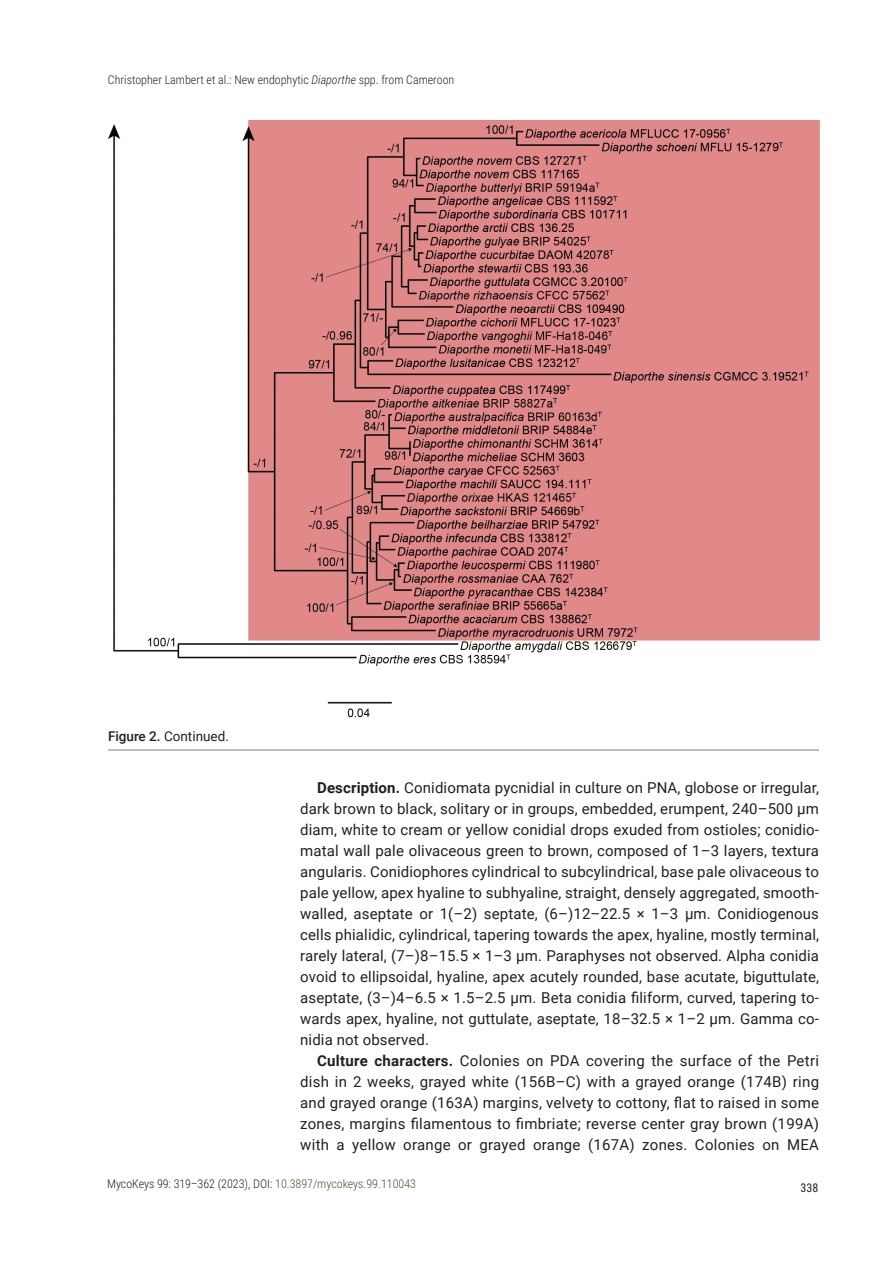
<style>
.page{position:relative;width:893px;height:1263px;background:#fff}
.page>*{position:absolute;margin:0;border:0;box-sizing:border-box;transform-origin:0 0}
.t1{font:15px/21px "Roboto";letter-spacing:.01em;color:#231f20;text-align:justify}
.t2{font:13.5px "Roboto";color:#231f20}
.t3{font:300 12px "Roboto Condensed";color:#231f20}
.t4{font:12px "Roboto Condensed";color:#231f20}
.s1{font-style:italic}
.s2{font-weight:500}
.s3{font-weight:700}
.s4{color:#4c4d37}
</style>
<div class="page">
<img style="left:108px;top:121px;width:711px;height:597px">
<hr style="left:108px;top:749px;width:711px;height:2px;background:#a8a9ad">
<p class="t3" style="left:108px;top:71px;width:348px">Christopher Lambert et al.: New endophytic <span class="s1">Diaporthe</span> spp. from Cameroon</p>
<p class="t2" style="left:108px;top:726px;width:122px"><span class="s2">Figure 2.</span> Continued.</p>
<p class="t1" style="left:300px;top:776px;width:520px;text-indent:17px"><span class="s3">Description.</span> Conidiomata pycnidial in culture on PNA, globose or irregular, dark brown to black, solitary or in groups, embedded, erumpent, 240–500 μm diam, white to cream or yellow conidial drops exuded from ostioles; conidio&shy;matal wall pale olivaceous green to brown, composed of 1–3 layers, textura angularis. Conidiophores cylindrical to subcylindrical, base pale olivaceous to pale yellow, apex hyaline to subhyaline, straight, densely aggregated, smooth&shy;walled, aseptate or 1(–2) septate, (6–)12–22.5 × 1–3 μm. Conidiogenous cells phialidic, cylindrical, tapering towards the apex, hyaline, mostly terminal, rarely lateral, (7–)8–15.5 × 1–3 μm. Paraphyses not observed. Alpha conidia ovoid to ellipsoidal, hyaline, apex acutely rounded, base acutate, biguttulate, aseptate, (3–)4–6.5 × 1.5–2.5 μm. Beta conidia filiform, curved, tapering to&shy;wards apex, hyaline, not guttulate, aseptate, 18–32.5 × 1–2 μm. Gamma co&shy;nidia not observed.</p>
<p class="t1" style="left:300px;top:1049px;width:520px;text-indent:17px"><span class="s3">Culture characters.</span> Colonies on PDA covering the surface of the Petri dish in 2 weeks, grayed white (156B–C) with a grayed orange (174B) ring and grayed orange (163A) margins, velvety to cottony, flat to raised in some zones, margins filamentous to fimbriate; reverse center gray brown (199A) with a yellow orange or grayed orange (167A) zones. Colonies on MEA</p>
<p class="t3" style="left:107px;top:1175px;width:310px">MycoKeys 99: 319–362 (2023), DOI: <span class="s4">10.3897/mycokeys.99.110043</span></p>
<p class="t4" style="left:801px;top:1179px;width:19px">338</p>
</div>
